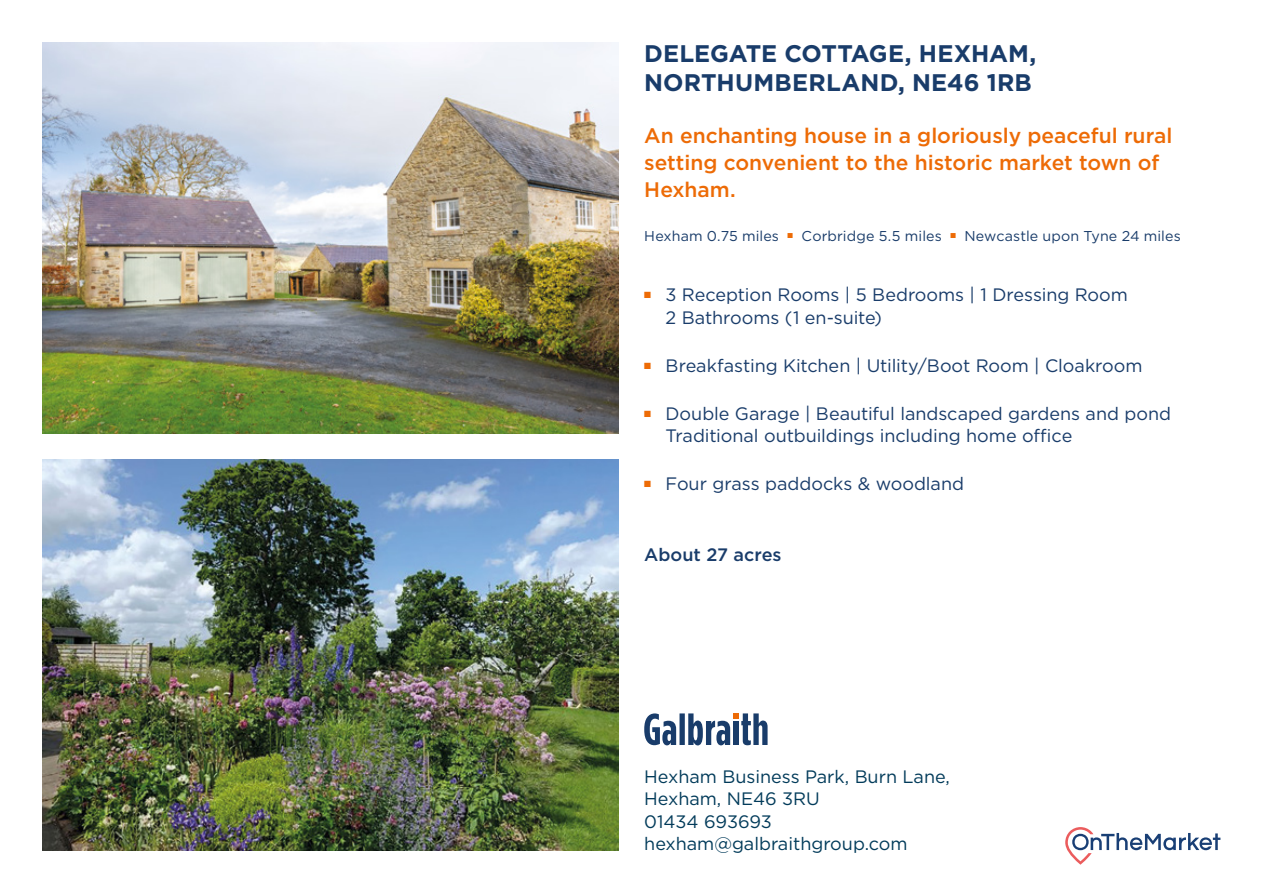
<style>
.page{position:relative;width:1263px;height:893px;background:#fff}
.page>*{position:absolute;margin:0;border:0;box-sizing:border-box;transform-origin:0 0}
.t1{font:700 24px/28.8px "Gotham";letter-spacing:.005em;color:#193c6a}
.t2{font:500 21px/27px "Gotham";color:#ed6b06}
.t3{font:18px/22.5px "Gotham";color:#193c6a}
.t4{font:18px/22.5px "Gotham";color:#023b5a}
.t5{font:500 18px "Gotham";color:#193c6a}
.t6{font:14.25px "Gotham";letter-spacing:.01em;color:#193c6a}
</style>
<div class="page">
<img style="left:43px;top:43px;width:576px;height:391px">
<img style="left:43px;top:459px;width:576px;height:391px">
<svg style="left:644px;top:713px;width:123px;height:32px"></svg>
<div style="left:733px;top:721px;width:6px;height:24px;background:#193c6a"></div>
<svg style="left:1065px;top:827px;width:155px;height:38px"></svg>
<h1 class="t1" style="left:644px;top:39px;width:394px">DELEGATE COTTAGE, HEXHAM,<br>NORTHUMBERLAND, NE46 1RB</h1>
<p class="t2" style="left:644px;top:122px;width:530px">An enchanting house in a gloriously peaceful rural setting convenient to the historic market town of<br>Hexham.</p>
<p class="t6" style="left:644px;top:226px;width:538px">Hexham 0.75 miles <sup>■</sup> Corbridge 5.5 miles <sup>■</sup> Newcastle upon Tyne 24 miles</p>
<p class="t3" style="left:665px;top:283px;width:464px;text-indent:-21px"><sup>■</sup> 3 Reception Rooms | 5 Bedrooms | 1 Dressing Room<br>2 Bathrooms (1 en-suite)</p>
<p class="t3" style="left:644px;top:354px;width:500px"><sup>■</sup> Breakfasting Kitchen | Utility/Boot Room | Cloakroom</p>
<p class="t3" style="left:665px;top:402px;width:507px;text-indent:-21px"><sup>■</sup> Double Garage | Beautiful landscaped gardens and pond<br>Traditional outbuildings including home office</p>
<p class="t3" style="left:644px;top:472px;width:321px"><sup>■</sup> Four grass paddocks &amp; woodland</p>
<p class="t5" style="left:644px;top:543px;width:139px">About 27 acres</p>
<p class="t4" style="left:644px;top:765px;width:307px">Hexham Business Park, Burn Lane,<br>Hexham, NE46 3RU<br>01434 693693 hexham@galbraithgroup.com</p>
</div>
